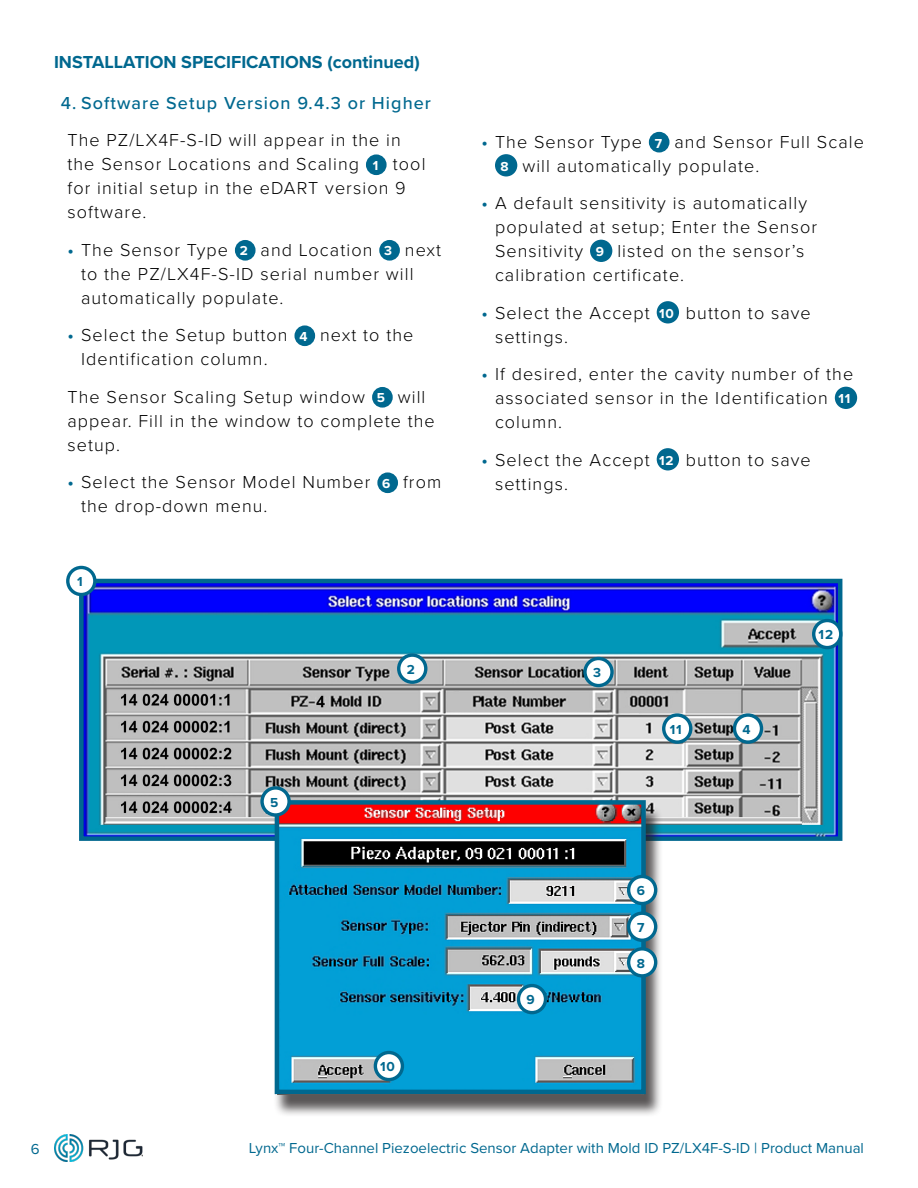
<style>
.page{position:relative;width:918px;height:1188px;background:#fff}
.page>*{position:absolute;margin:0;border:0;box-sizing:border-box;transform-origin:0 0}
.t1{font:300 18px/24px "Proxima Nova";letter-spacing:.06em;color:#000}
.t2{font:700 18px "Proxima Nova";color:#00688f}
.t3{font:500 18px "Proxima Nova";letter-spacing:.06em;color:#00688f}
.t4{font:15px "Proxima Nova";color:#00688f}
.t5{font:700 13.5px "Proxima Nova";color:#00688f}
.s1{font-weight:700;font-size:13.5px;color:#fff}
.s2{font-weight:500;color:#00688f}
</style>
<div class="page">
<img style="left:54px;top:1134px;width:88px;height:27px">
<img style="left:84px;top:584px;width:753px;height:252px">
<div style="left:79px;top:579px;width:763px;height:262px;border:4px solid #00688f"></div>
<div style="left:367px;top:156px;width:18px;height:18px;background:#00688f;border-radius:50%"></div>
<div style="left:366px;top:154px;width:21px;height:21px;border:3px solid #00688f;border-radius:50%"></div>
<div style="left:236px;top:241px;width:18px;height:18px;background:#00688f;border-radius:50%"></div>
<div style="left:235px;top:240px;width:21px;height:21px;border:3px solid #00688f;border-radius:50%"></div>
<div style="left:381px;top:241px;width:17px;height:18px;background:#00688f;border-radius:50%"></div>
<div style="left:379px;top:240px;width:21px;height:21px;border:3px solid #00688f;border-radius:50%"></div>
<div style="left:296px;top:327px;width:18px;height:18px;background:#00688f;border-radius:50%"></div>
<div style="left:294px;top:325px;width:21px;height:21px;border:3px solid #00688f;border-radius:50%"></div>
<div style="left:374px;top:388px;width:17px;height:18px;background:#00688f;border-radius:50%"></div>
<div style="left:372px;top:387px;width:21px;height:21px;border:3px solid #00688f;border-radius:50%"></div>
<div style="left:379px;top:474px;width:18px;height:18px;background:#00688f;border-radius:50%"></div>
<div style="left:377px;top:472px;width:21px;height:21px;border:3px solid #00688f;border-radius:50%"></div>
<div style="left:274px;top:805px;width:389px;height:312px;background:#231f20;opacity:.75"></div>
<img style="left:280px;top:805px;width:361px;height:284px">
<div style="left:275px;top:800px;width:371px;height:294px;border:4px solid #00688f"></div>
<svg style="left:68px;top:567px;width:27px;height:28px"></svg>
<div style="left:66px;top:566px;width:31px;height:30px;border:3px solid #00688f;border-radius:50%"></div>
<svg style="left:262px;top:788px;width:27px;height:27px"></svg>
<div style="left:260px;top:786px;width:31px;height:31px;border:3px solid #00688f;border-radius:50%"></div>
<svg style="left:734px;top:715px;width:28px;height:27px"></svg>
<div style="left:733px;top:713px;width:30px;height:31px;border:3px solid #00688f;border-radius:50%"></div>
<div style="left:629px;top:876px;width:27px;height:28px;background:#fff;border-radius:50%"></div>
<div style="left:627px;top:875px;width:30px;height:30px;border:3px solid #00688f;border-radius:50%"></div>
<svg style="left:518px;top:986px;width:28px;height:27px"></svg>
<div style="left:517px;top:984px;width:30px;height:30px;border:3px solid #00688f;border-radius:50%"></div>
<div style="left:375px;top:1053px;width:27px;height:27px;background:#fff;border-radius:50%"></div>
<div style="left:374px;top:1051px;width:30px;height:30px;border:3px solid #00688f;border-radius:50%"></div>
<svg style="left:399px;top:655px;width:27px;height:27px"></svg>
<div style="left:397px;top:653px;width:30px;height:31px;border:3px solid #00688f;border-radius:50%"></div>
<svg style="left:585px;top:659px;width:27px;height:27px"></svg>
<div style="left:583px;top:657px;width:31px;height:30px;border:3px solid #00688f;border-radius:50%"></div>
<div style="left:629px;top:913px;width:27px;height:27px;background:#fff;border-radius:50%"></div>
<div style="left:627px;top:912px;width:30px;height:30px;border:3px solid #00688f;border-radius:50%"></div>
<svg style="left:629px;top:949px;width:27px;height:27px"></svg>
<div style="left:627px;top:947px;width:30px;height:31px;border:3px solid #00688f;border-radius:50%"></div>
<svg style="left:664px;top:715px;width:27px;height:27px"></svg>
<div style="left:662px;top:713px;width:30px;height:31px;border:3px solid #00688f;border-radius:50%"></div>
<div style="left:814px;top:621px;width:27px;height:27px;background:#fff;border-radius:50%"></div>
<div style="left:812px;top:619px;width:30px;height:30px;border:3px solid #00688f;border-radius:50%"></div>
<div style="left:650px;top:133px;width:18px;height:18px;background:#00688f;border-radius:50%"></div>
<div style="left:649px;top:132px;width:20px;height:20px;border:3px solid #00688f;border-radius:50%"></div>
<div style="left:495px;top:154px;width:22px;height:22px;background:#00688f;border-radius:50%"></div>
<div style="left:590px;top:240px;width:22px;height:22px;background:#00688f;border-radius:50%"></div>
<div style="left:657px;top:301px;width:22px;height:22px;background:#00688f;border-radius:50%"></div>
<div style="left:835px;top:387px;width:22px;height:22px;background:#00688f;border-radius:50%"></div>
<div style="left:657px;top:448px;width:22px;height:22px;background:#00688f;border-radius:50%"></div>
<p class="t2" style="left:54px;top:49px;width:367px">INSTALLATION SPECIFICATIONS (continued)</p>
<p class="t3" style="left:61px;top:89px;width:372px">4. Software Setup Version 9.4.3 or Higher</p>
<p class="t1" style="left:68px;top:127px;width:360px">The PZ/LX4F‑S‑ID will appear in the in the Sensor Locations and Scaling <span class="s1">1</span> tool for initial setup in the eDART version 9 software.</p>
<p class="t1" style="left:81px;top:237px;width:362px;text-indent:-14px"><span class="s2">•</span> The Sensor Type <span class="s1">2</span> and Location <span class="s1">3</span> next to the PZ/LX4F‑S‑ID serial number will automatically populate.</p>
<p class="t1" style="left:81px;top:322px;width:334px;text-indent:-14px"><span class="s2">•</span> Select the Setup button <span class="s1">4</span> next to the<br>Identification column.</p>
<p class="t1" style="left:68px;top:384px;width:369px">The Sensor Scaling Setup window <span class="s1">5</span> will appear. Fill in the window to complete the setup.</p>
<p class="t1" style="left:81px;top:469px;width:362px;text-indent:-14px"><span class="s2">•</span> Select the Sensor Model Number <span class="s1">6</span> from the drop‑down menu.</p>
<p class="t5" style="left:77px;top:572px;width:7px">1</p>
<p class="t1" style="left:501px;top:129px;width:365px;text-indent:-19px"><span class="s2">•</span> The Sensor Type <span class="s1">7</span> and Sensor Full Scale<br><span class="s1">8</span> will automatically populate.</p>
<p class="t1" style="left:495px;top:190px;width:324px;text-indent:-14px"><span class="s2">•</span> A default sensitivity is automatically populated at setup; Enter the Sensor Sensitivity <span class="s1">9</span> listed on the sensor’s calibration certificate.</p>
<p class="t1" style="left:495px;top:300px;width:317px;text-indent:-14px"><span class="s2">•</span> Select the Accept <span class="s1">10</span> button to save settings.</p>
<p class="t1" style="left:495px;top:361px;width:360px;text-indent:-14px"><span class="s2">•</span> If desired, enter the cavity number of the associated sensor in the Identification <span class="s1">11 </span>column.</p>
<p class="t1" style="left:495px;top:447px;width:317px;text-indent:-14px"><span class="s2">•</span> Select the Accept <span class="s1">12</span> button to save settings.</p>
<p class="t5" style="left:819px;top:625px;width:16px">12</p>
<p class="t5" style="left:270px;top:792px;width:10px">5</p>
<p class="t5" style="left:407px;top:659px;width:10px">2</p>
<p class="t5" style="left:593px;top:663px;width:9px">3</p>
<p class="t5" style="left:670px;top:719px;width:13px">11</p>
<p class="t5" style="left:380px;top:1057px;width:16px">10</p>
<p class="t5" style="left:527px;top:990px;width:10px">9</p>
<p class="t5" style="left:637px;top:881px;width:10px">6</p>
<p class="t5" style="left:637px;top:918px;width:9px">7</p>
<p class="t5" style="left:637px;top:953px;width:10px">8</p>
<p class="t5" style="left:743px;top:719px;width:10px">4</p>
<p class="t4" style="left:31px;top:1137px;width:10px">6</p>
<p class="t4" style="left:249px;top:1136px;width:617px">Lynx™ Four‑Channel Piezoelectric Sensor Adapter with Mold ID PZ/LX4F‑S‑ID | Product Manual</p>
</div>
